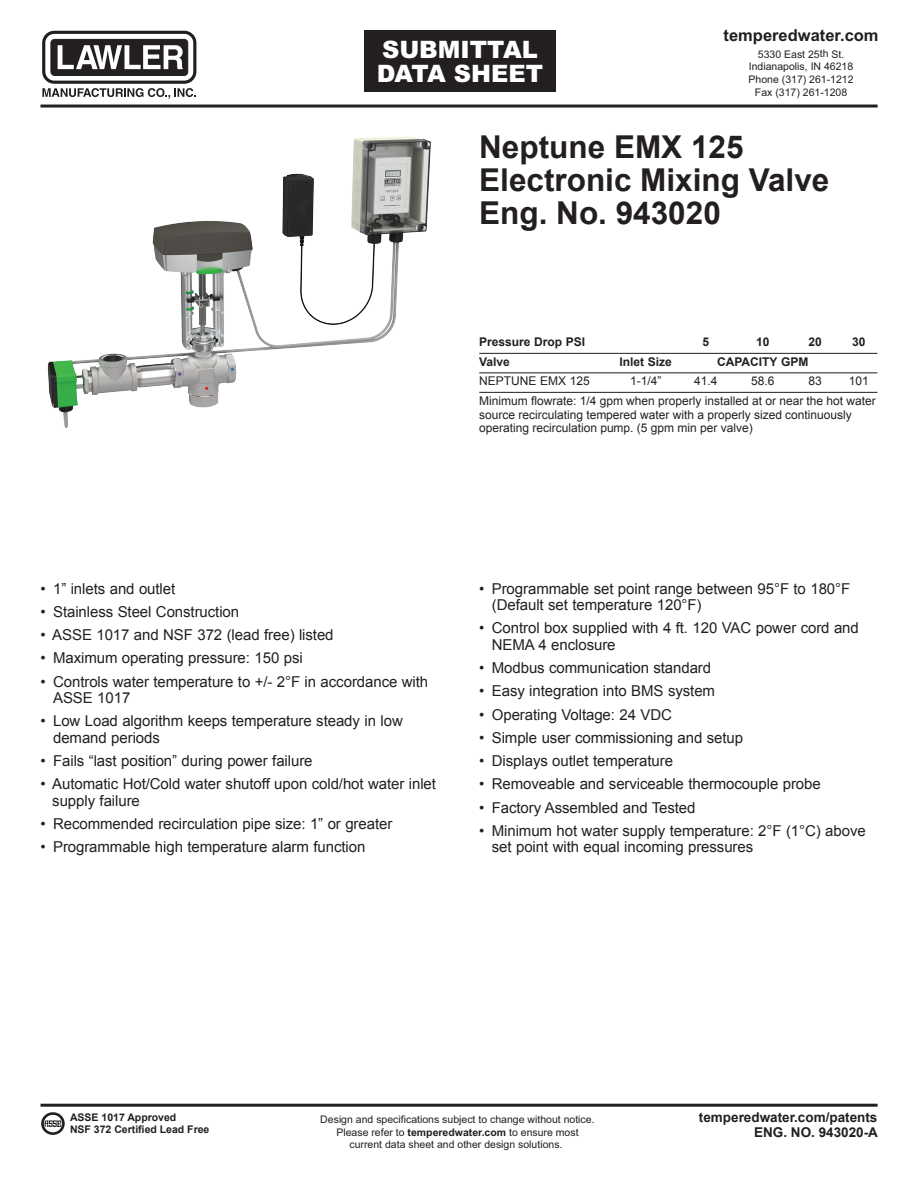
<style>
.page{position:relative;width:918px;height:1188px;background:#fff}
.page>*{position:absolute;margin:0;border:0;box-sizing:border-box;transform-origin:0 0}
.t1{font:700 31.5px/33px "Arial";color:#231f20}
.t2{font:900 24px/24px "Arial";color:#fff}
.t3{font:700 16.5px "Arial";color:#231f20}
.t4{font:15px/16.5px "Arial";letter-spacing:-.005em;color:#231f20}
.t5{font:700 13.5px/15px "Arial";color:#231f20;text-align:right}
.t6{font:12px/20.2px "Arial";color:#231f20}
.t7{font:700 12px "Arial";color:#231f20}
.t8{font:10.5px/12.8px "Arial";color:#231f20;text-align:center}
.t9{font:700 10.5px/12px "Arial";color:#231f20}
.s1{font-weight:700}
</style>
<div class="page">
<div style="left:364px;top:30px;width:192px;height:62px;background:#231f20"></div>
<div style="left:51px;top:39px;width:137px;height:36px;background:#231f20;border-radius:4px"></div>
<div style="left:51px;top:39px;width:137px;height:37px;border:1px solid #231f20;border-radius:4px"></div>
<svg style="left:58px;top:45px;width:125px;height:24px"></svg>
<div style="left:42px;top:31px;width:154px;height:53px;border:3px solid #231f20;border-radius:11px"></div>
<svg style="left:42px;top:88px;width:154px;height:11px"></svg>
<hr style="left:40px;top:105px;width:838px;height:3px;background:#231f20">
<hr style="left:40px;top:1104px;width:838px;height:3px;background:#231f20">
<img style="left:41px;top:1112px;width:24px;height:23px">
<img style="left:47px;top:136px;width:384px;height:292px">
<hr style="left:479px;top:353px;width:399px;height:1px;background:#231f20">
<hr style="left:479px;top:372px;width:399px;height:1px;background:#231f20">
<hr style="left:479px;top:392px;width:399px;height:1px;background:#231f20">
<h2 class="t2" style="left:377px;top:37px;width:168px">SUBMITTAL<br>DATA SHEET</h2>
<p class="t3" style="left:724px;top:26px;width:156px">temperedwater.com</p>
<p class="t8" style="left:749px;top:48px;width:107px">5330 East 25th St.<br>Indianapolis, IN 46218<br>Phone (317) 261-1212<br>Fax (317) 261-1208</p>
<h1 class="t1" style="left:479px;top:130px;width:352px">Neptune EMX 125<br>Electronic Mixing Valve<br>Eng. No. 943020</h1>
<p class="t7" style="left:479px;top:335px;width:108px">Pressure Drop PSI</p>
<p class="t7" style="left:702px;top:335px;width:8px">5</p>
<p class="t7" style="left:756px;top:335px;width:15px">10</p>
<p class="t7" style="left:809px;top:335px;width:15px">20</p>
<p class="t7" style="left:852px;top:335px;width:15px">30</p>
<p class="t7" style="left:479px;top:355px;width:32px">Valve</p>
<p class="t7" style="left:620px;top:355px;width:54px">Inlet Size</p>
<p class="t7" style="left:717px;top:355px;width:93px">CAPACITY GPM</p>
<p class="t6" style="left:479px;top:371px;width:112px">NEPTUNE EMX 125</p>
<p class="t6" style="left:630px;top:371px;width:33px">1-1/4”</p>
<p class="t6" style="left:694px;top:371px;width:25px">41.4</p>
<p class="t6" style="left:751px;top:371px;width:25px">58.6</p>
<p class="t6" style="left:809px;top:371px;width:15px">83</p>
<p class="t6" style="left:479px;top:371px;width:398px;text-indent:369px">101<br>Minimum flowrate: 1/4 gpm when properly installed at or near the hot water</p>
<p class="t6" style="left:479px;top:408px;width:374px;line-height:13.5px">source recirculating tempered water with a properly sized continuously operating recirculation pump. (5 gpm min per valve)</p>
<p class="t4" style="left:40px;top:580px;width:136px">• 1” inlets and outlet</p>
<p class="t4" style="left:40px;top:603px;width:200px">• Stainless Steel Construction</p>
<p class="t4" style="left:40px;top:627px;width:295px">• ASSE 1017 and NSF 372 (lead free) listed</p>
<p class="t4" style="left:40px;top:650px;width:264px">• Maximum operating pressure: 150 psi</p>
<p class="t4" style="left:53px;top:673px;width:377px;text-indent:-13px">• Controls water temperature to +/- 2°F in accordance with<br>ASSE 1017</p>
<p class="t4" style="left:53px;top:713px;width:351px;text-indent:-13px">• Low Load algorithm keeps temperature steady in low demand periods</p>
<p class="t4" style="left:40px;top:753px;width:274px">• Fails “last position” during power failure</p>
<p class="t4" style="left:52px;top:776px;width:385px;text-indent:-12px">• Automatic Hot/Cold water shutoff upon cold/hot water inlet supply failure</p>
<p class="t4" style="left:40px;top:816px;width:353px">• Recommended recirculation pipe size: 1” or greater</p>
<p class="t4" style="left:40px;top:839px;width:326px">• Programmable high temperature alarm function</p>
<p class="t4" style="left:492px;top:580px;width:360px;text-indent:-13px">• Programmable set point range between 95°F to 180°F (Default set temperature 120°F)</p>
<p class="t4" style="left:492px;top:620px;width:369px;text-indent:-13px">• Control box supplied with 4 ft. 120 VAC power cord and<br>NEMA 4 enclosure</p>
<p class="t4" style="left:479px;top:660px;width:233px">• Modbus communication standard</p>
<p class="t4" style="left:479px;top:683px;width:237px">• Easy integration into BMS system</p>
<p class="t4" style="left:479px;top:706px;width:194px">• Operating Voltage: 24 VDC</p>
<p class="t4" style="left:479px;top:729px;width:265px">• Simple user commissioning and setup</p>
<p class="t4" style="left:479px;top:753px;width:195px">• Displays outlet temperature</p>
<p class="t4" style="left:479px;top:776px;width:343px">• Removeable and serviceable thermocouple probe</p>
<p class="t4" style="left:479px;top:799px;width:218px">• Factory Assembled and Tested</p>
<p class="t4" style="left:492px;top:822px;width:375px;text-indent:-13px">• Minimum hot water supply temperature: 2°F (1°C) above set point with equal incoming pressures</p>
<p class="t9" style="left:70px;top:1112px;width:141px">ASSE 1017 Approved<br>NSF 372 Certified Lead Free</p>
<p class="t8" style="left:320px;top:1113px;width:276px">Design and specifications subject to change without notice.<br>Please refer to <span class="s1">temperedwater.com</span> to ensure most current data sheet and other design solutions.</p>
<p class="t5" style="left:699px;top:1110px;width:181px">temperedwater.com/patents<br>ENG. NO. 943020-A</p>
</div>
